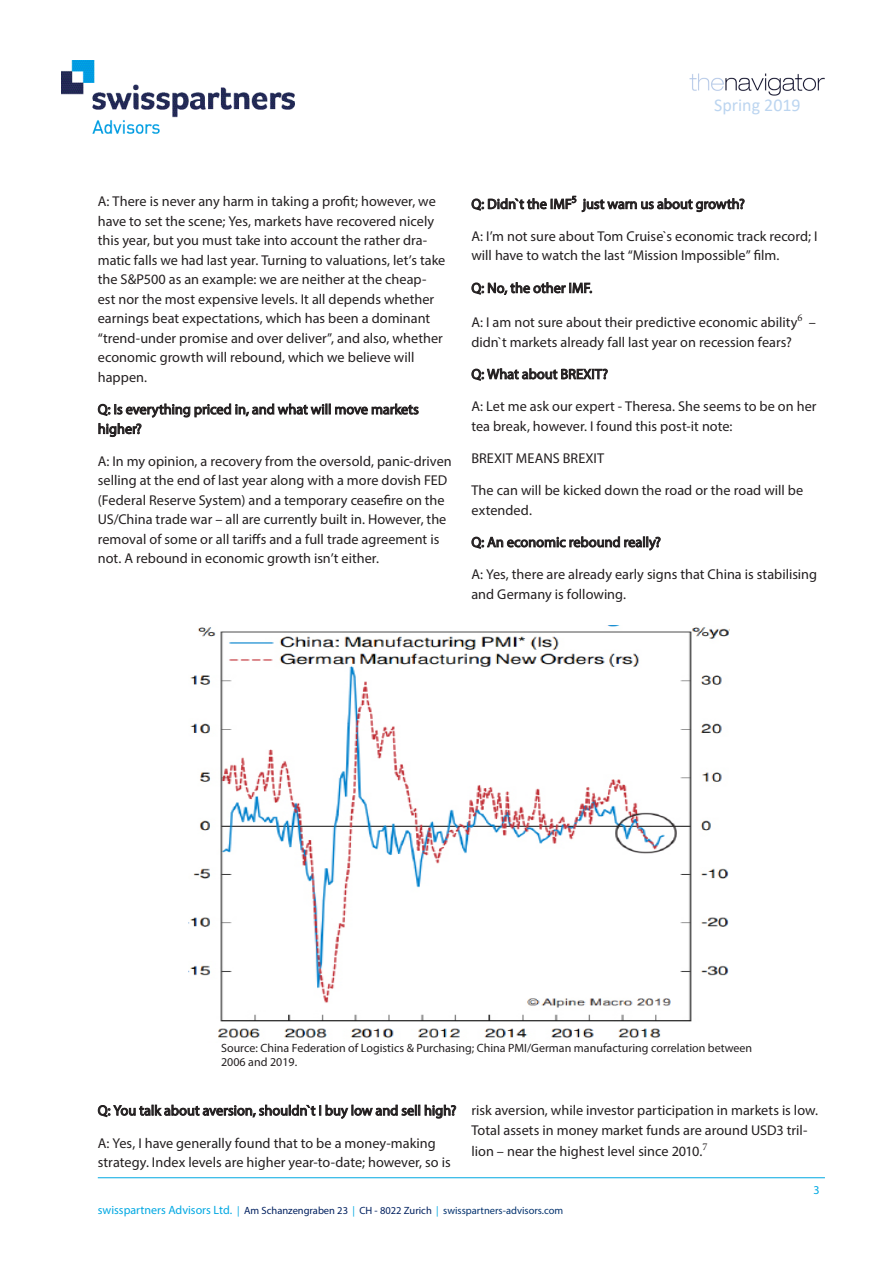
<style>
.page{position:relative;width:893px;height:1263px;background:#fff}
.page>*{position:absolute;margin:0;border:0;box-sizing:border-box;transform-origin:0 0}
.t1{font:18px "Calibri";color:#bcd5f0}
.t2{font:14.25px/19.5px "Myriad Pro";color:#231f20}
.t3{font:12px/14.4px "Myriad Pro";color:#231f20}
.t4{font:12px "Myriad Pro";color:#00a8e2}
.t5{font:10.5px "Myriad Pro";color:#00205f}
.s1{font-size:12px;color:#00a8e2}
.s2{color:#00a8e2}
.s3{color:#03326e}
</style>
<div class="page">
<img style="left:690px;top:73px;width:135px;height:22px">
<img style="left:61px;top:61px;width:234px;height:73px">
<hr style="left:98px;top:1177px;width:727px;height:1px;background:#00a8e2">
<svg style="left:98px;top:403px;width:321px;height:34px"></svg>
<svg style="left:471px;top:195px;width:274px;height:18px"></svg>
<svg style="left:471px;top:282px;width:121px;height:13px"></svg>
<svg style="left:471px;top:368px;width:137px;height:13px"></svg>
<svg style="left:471px;top:536px;width:190px;height:15px"></svg>
<img style="left:188px;top:625px;width:541px;height:413px">
<svg style="left:98px;top:1104px;width:358px;height:15px"></svg>
<p class="t1" style="left:714px;top:92px;width:88px">Spring 2019</p>
<p class="t2" style="left:98px;top:192px;width:349px">A: There is never any harm in taking a profit; however, we have to set the scene; Yes, markets have recovered nicely this year, but you must take into account the rather dra&shy;matic falls we had last year. Turning to valuations, let’s take the S&amp;P500 as an example: we are neither at the cheap&shy;est nor the most expensive levels. It all depends whether earnings beat expectations, which has been a dominant “trend-under promise and over deliver”, and also, whether economic growth will rebound, which we believe will happen.</p>
<p class="t2" style="left:98px;top:399px;width:323px">Q: Is everything priced in, and what will move markets higher?</p>
<p class="t2" style="left:98px;top:451px;width:356px">A: In my opinion, a recovery from the oversold, panic-driven selling at the end of last year along with a more dovish FED (Federal Reserve System) and a temporary ceasefire on the US/China trade war – all are currently built in. However, the removal of some or all tariffs and a full trade agreement is not. A rebound in economic growth isn’t either.</p>
<p class="t2" style="left:471px;top:194px;width:275px">Q: Didn`t the IMF<sup>5</sup> just warn us about growth?</p>
<p class="t2" style="left:471px;top:226px;width:347px">A: I’m not sure about Tom Cruise`s economic track record; I will have to watch the last “Mission Impossible” film.</p>
<p class="t2" style="left:471px;top:278px;width:122px">Q: No, the other IMF.</p>
<p class="t2" style="left:471px;top:312px;width:346px">A: I am not sure about their predictive economic ability<sup>6</sup> – didn`t markets already fall last year on recession fears?</p>
<p class="t2" style="left:471px;top:364px;width:138px">Q: What about BREXIT?</p>
<p class="t2" style="left:471px;top:396px;width:347px">A: Let me ask our expert - Theresa. She seems to be on her tea break, however. I found this post-it note:</p>
<p class="t2" style="left:471px;top:448px;width:134px">BREXIT MEANS BREXIT</p>
<p class="t2" style="left:471px;top:480px;width:333px">The can will be kicked down the road or the road will be extended.</p>
<p class="t2" style="left:471px;top:532px;width:191px">Q: An economic rebound really?</p>
<p class="t2" style="left:471px;top:564px;width:347px">A: Yes, there are already early signs that China is stabilising and Germany is following.</p>
<p class="t3" style="left:221px;top:1040px;width:533px">Source: China Federation of Logistics &amp; Purchasing; China PMI/German manufacturing correlation between<br>2006 and 2019.</p>
<p class="t2" style="left:98px;top:1100px;width:360px">Q: You talk about aversion, shouldn`t I buy low and sell high?</p>
<p class="t2" style="left:98px;top:1133px;width:354px">A: Yes, I have generally found that to be a money-making strategy. Index levels are higher year-to-date; however, so is</p>
<p class="t2" style="left:471px;top:1100px;width:348px">risk aversion, while investor participation in markets is low.<br>Total assets in money market funds are around USD3 tril-</p>
<p class="t2" style="left:471px;top:1141px;width:238px">lion – near the highest level since 2010.<sup>7</sup></p>
<p class="t5" style="left:98px;top:1204px;width:467px"><span class="s1">swisspartners Advisors Ltd.</span> <span class="s2">|</span> Am Schanzengraben 23 <span class="s2">|</span> CH - 8022 Zurich <span class="s2">|</span> <span class="s3">swisspartners-advisors.com</span></p>
<p class="t4" style="left:813px;top:1183px;width:8px">3</p>
</div>
